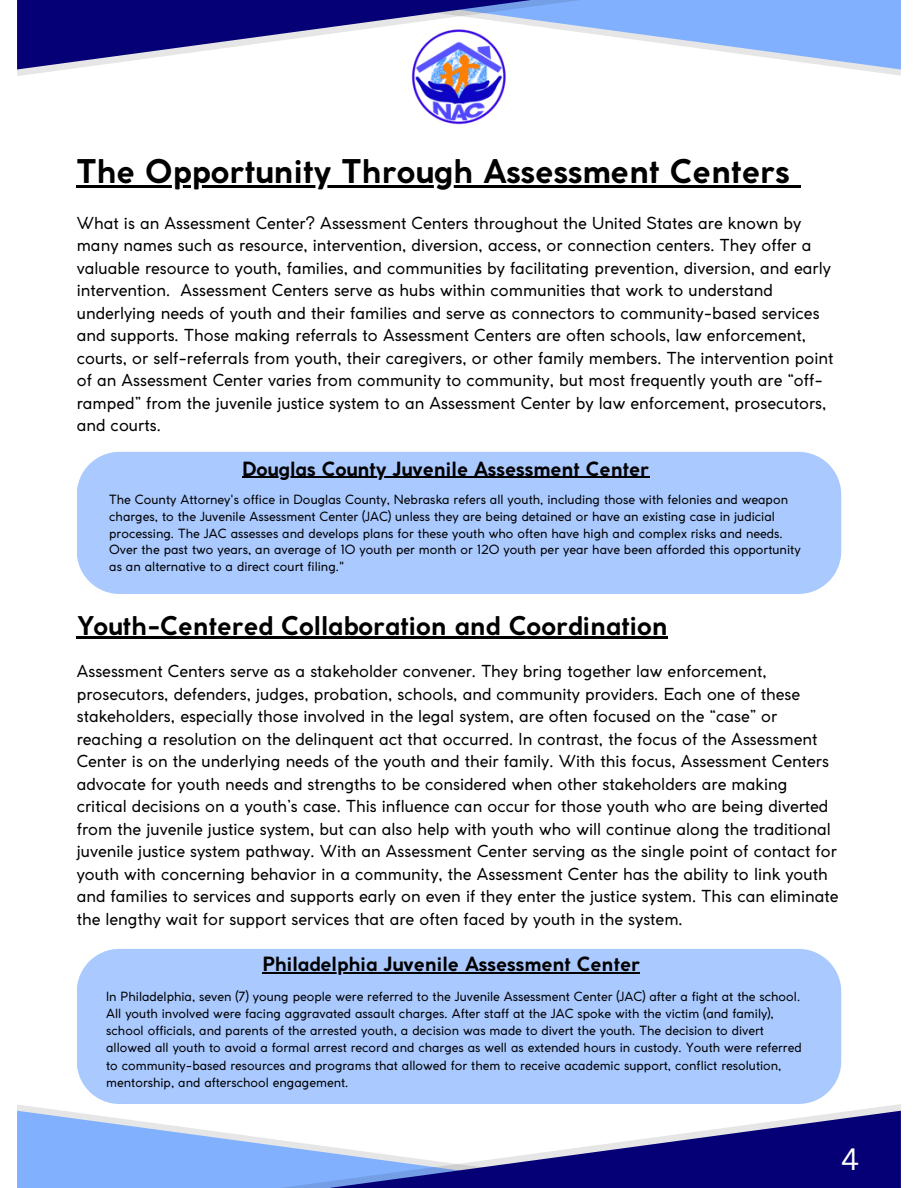
<style>
.page{position:relative;width:918px;height:1188px;background:#fff}
.page>*{position:absolute;margin:0;border:0;box-sizing:border-box;transform-origin:0 0}
.t1{font:700 32.25px "Coco Gothic";color:#000}
.t2{font:30px "Canva Sans";color:#fff}
.t3{font:700 25.5px "Coco Gothic";color:#000}
.t4{font:700 19.35px "Coco Gothic";color:#000}
.t5{font:16.35px/22.5px "Coco Gothic";color:#000}
.t6{font:12.6px/17.1px "Coco Gothic";color:#000}
</style>
<div class="page">
<svg style="left:835px;top:0;width:66px;height:69px;background:#87b3fd"></svg>
<svg style="left:17px;top:0;width:818px;height:76px"></svg>
<svg style="left:17px;top:0;width:768px;height:69px"></svg>
<div style="left:17px;top:1111px;width:66px;height:77px;background:#81b0ff"></div>
<svg style="left:83px;top:1104px;width:818px;height:84px"></svg>
<svg style="left:133px;top:1111px;width:768px;height:77px"></svg>
<img style="left:406px;top:23px;width:106px;height:102px">
<hr style="left:77px;top:185px;width:713px;height:3px;background:#000">
<svg style="left:790px;top:185px;width:10px;height:3px"></svg>
<hr style="left:77px;top:637px;width:591px;height:2px;background:#000">
<div style="left:77px;top:949px;width:764px;height:155px;background:#a9c9ff;border-radius:43px"></div>
<hr style="left:263px;top:972px;width:377px;height:1px;background:#000">
<div style="left:77px;top:452px;width:764px;height:142px;background:#a9c9ff"></div>
<hr style="left:242px;top:477px;width:407px;height:1px;background:#000">
<p class="t1" style="left:77px;top:159px;width:715px">The Opportunity Through Assessment Centers</p>
<p class="t5" style="left:77px;top:213px;width:758px">What is an Assessment Center? Assessment Centers throughout the United States are known by many names such as resource, intervention, diversion, access, or connection centers. They offer a valuable resource to youth, families, and communities by facilitating prevention, diversion, and early intervention. Assessment Centers serve as hubs within communities that work to understand underlying needs of youth and their families and serve as connectors to community-based services and supports. Those making referrals to Assessment Centers are often schools, law enforcement, courts, or self-referrals from youth, their caregivers, or other family members. The intervention point of an Assessment Center varies from community to community, but most frequently youth are “off&shy;ramped” from the juvenile justice system to an Assessment Center by law enforcement, prosecutors, and courts.</p>
<h5 class="t4" style="left:242px;top:461px;width:409px">Douglas County Juvenile Assessment Center</h5>
<h3 class="t6" style="left:109px;top:492px;width:693px">The County Attorney's office in Douglas County, Nebraska refers all youth, including those with felonies and weapon charges, to the Juvenile Assessment Center (JAC) unless they are being detained or have an existing case in judicial processing. The JAC assesses and develops plans for these youth who often have high and complex risks and needs.<br>Over the past two years, an average of 10 youth per month or 120 youth per year have been afforded this opportunity as an alternative to a direct court filing."</h3>
<h1 class="t3" style="left:77px;top:616px;width:593px">Youth-Centered Collaboration and Coordination</h1>
<h5 class="t5" style="left:77px;top:661px;width:763px">Assessment Centers serve as a stakeholder convener. They bring together law enforcement, prosecutors, defenders, judges, probation, schools, and community providers. Each one of these stakeholders, especially those involved in the legal system, are often focused on the “case” or reaching a resolution on the delinquent act that occurred. In contrast, the focus of the Assessment Center is on the underlying needs of the youth and their family. With this focus, Assessment Centers advocate for youth needs and strengths to be considered when other stakeholders are making critical decisions on a youth’s case. This influence can occur for those youth who are being diverted from the juvenile justice system, but can also help with youth who will continue along the traditional juvenile justice system pathway. With an Assessment Center serving as the single point of contact for youth with concerning behavior in a community, the Assessment Center has the ability to link youth and families to services and supports early on even if they enter the justice system. This can eliminate the lengthy wait for support services that are often faced by youth in the system.</h5>
<p class="t4" style="left:263px;top:957px;width:379px">Philadelphia Juvenile Assessment Center</p>
<h4 class="t6" style="left:106px;top:989px;width:697px">In Philadelphia, seven (7) young people were referred to the Juvenile Assessment Center (JAC) after a fight at the school.<br>All youth involved were facing aggravated assault charges. After staff at the JAC spoke with the victim (and family), school officials, and parents of the arrested youth, a decision was made to divert the youth. The decision to divert allowed all youth to avoid a formal arrest record and charges as well as extended hours in custody. Youth were referred to community-based resources and programs that allowed for them to receive academic support, conflict resolution, mentorship, and afterschool engagement.</h4>
<h2 class="t2" style="left:841px;top:1138px;width:20px">4</h2>
</div>
